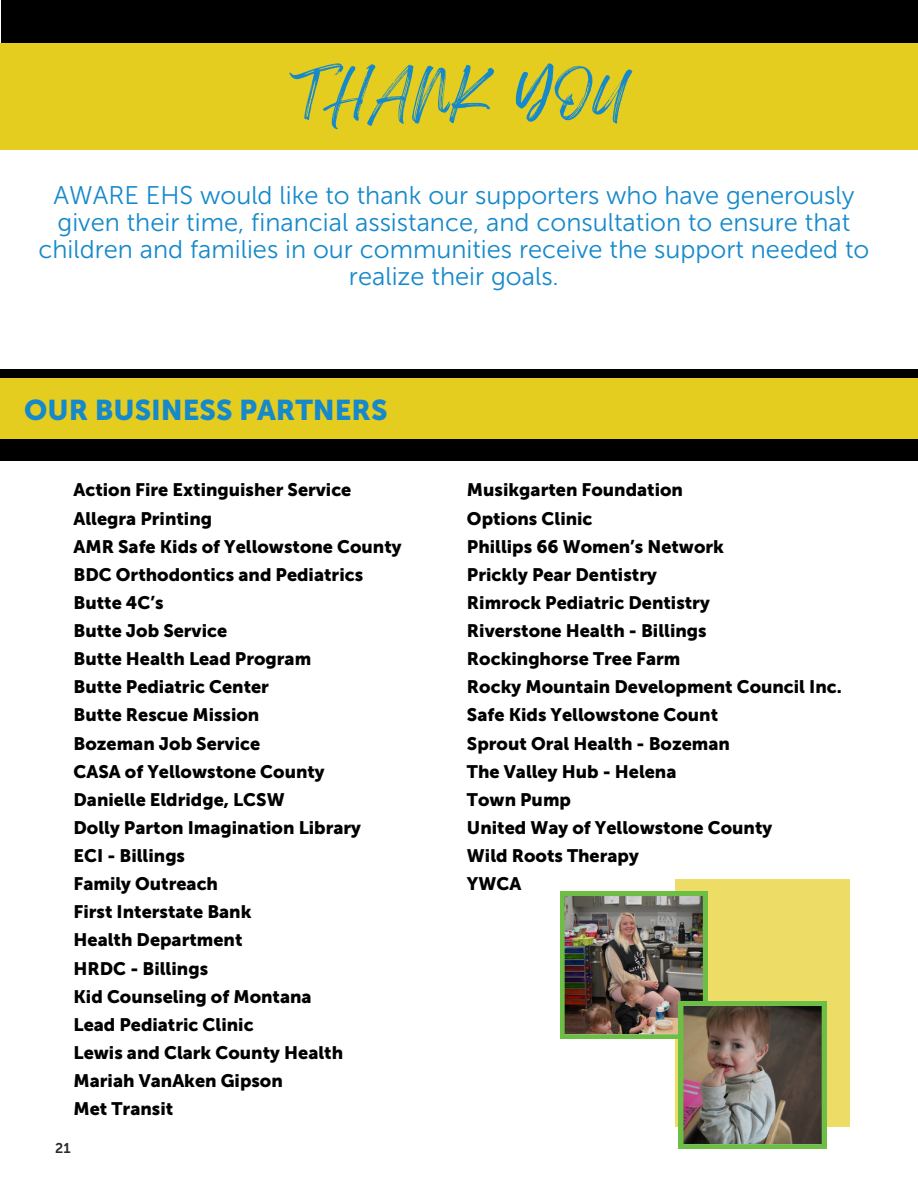
<style>
.page{position:relative;width:918px;height:1188px;background:#fff}
.page>*{position:absolute;margin:0;border:0;box-sizing:border-box;transform-origin:0 0}
.t1{font:52.5px "Feeling Passionate";color:#1689ca}
.t2{font:28.5px "Museo Sans 900";color:#1689ca}
.t3{font:25.5px/27px "Museo Sans 300";color:#1689ca;text-align:center}
.t4{font:18px "Museo Sans 900";color:#000}
.t5{font:14.1px "Museo Sans 700";color:#2b2b2b}
</style>
<div class="page">
<div style="left:0;top:369px;width:918px;height:92px;background:#000"></div>
<div style="left:0;top:378px;width:918px;height:60px;background:#e4cd1f"></div>
<div style="left:1px;top:0;width:917px;height:64px;background:#000"></div>
<div style="left:0;top:43px;width:918px;height:107px;background:#e4cd1f"></div>
<div style="left:675px;top:880px;width:175px;height:247px;background:#eddd67"></div>
<img style="left:560px;top:892px;width:266px;height:257px">
<p class="t1" style="left:290px;top:51px;width:340px">THANK YOU</p>
<h3 class="t3" style="left:38px;top:182px;width:833px">AWARE EHS would like to thank our supporters who have generously given their time, financial assistance, and consultation to ensure that children and families in our communities receive the support needed to realize their goals.</h3>
<h2 class="t2" style="left:24px;top:393px;width:365px">OUR BUSINESS PARTNERS</h2>
<p class="t4" style="left:74px;top:479px;width:279px">Action Fire Extinguisher Service</p>
<p class="t4" style="left:74px;top:508px;width:140px">Allegra Printing</p>
<p class="t4" style="left:74px;top:536px;width:330px">AMR Safe Kids of Yellowstone County</p>
<p class="t4" style="left:74px;top:564px;width:291px">BDC Orthodontics and Pediatrics</p>
<p class="t4" style="left:74px;top:592px;width:91px">Butte 4C’s</p>
<p class="t4" style="left:74px;top:620px;width:155px">Butte Job Service</p>
<p class="t4" style="left:74px;top:648px;width:239px">Butte Health Lead Program</p>
<p class="t4" style="left:74px;top:676px;width:197px">Butte Pediatric Center</p>
<p class="t4" style="left:74px;top:704px;width:187px">Butte Rescue Mission</p>
<p class="t4" style="left:74px;top:733px;width:188px">Bozeman Job Service</p>
<p class="t4" style="left:74px;top:761px;width:253px">CASA of Yellowstone County</p>
<p class="t4" style="left:74px;top:789px;width:213px">Danielle Eldridge, LCSW</p>
<p class="t4" style="left:74px;top:817px;width:289px">Dolly Parton Imagination Library</p>
<p class="t4" style="left:74px;top:845px;width:113px">ECI - Billings</p>
<p class="t4" style="left:74px;top:873px;width:146px">Family Outreach</p>
<p class="t4" style="left:74px;top:901px;width:180px">First Interstate Bank</p>
<p class="t4" style="left:74px;top:929px;width:170px">Health Department</p>
<p class="t4" style="left:74px;top:958px;width:136px">HRDC - Billings</p>
<p class="t4" style="left:74px;top:986px;width:240px">Kid Counseling of Montana</p>
<p class="t4" style="left:74px;top:1014px;width:182px">Lead Pediatric Clinic</p>
<p class="t4" style="left:74px;top:1042px;width:271px">Lewis and Clark County Health</p>
<p class="t4" style="left:74px;top:1070px;width:211px">Mariah VanAken Gipson</p>
<p class="t4" style="left:74px;top:1098px;width:101px">Met Transit</p>
<p class="t5" style="left:55px;top:1140px;width:17px">21</p>
<p class="t4" style="left:467px;top:479px;width:218px">Musikgarten Foundation</p>
<p class="t4" style="left:467px;top:508px;width:127px">Options Clinic</p>
<p class="t4" style="left:467px;top:536px;width:259px">Phillips 66 Women’s Network</p>
<p class="t4" style="left:467px;top:564px;width:191px">Prickly Pear Dentistry</p>
<p class="t4" style="left:467px;top:592px;width:244px">Rimrock Pediatric Dentistry</p>
<p class="t4" style="left:467px;top:620px;width:241px">Riverstone Health - Billings</p>
<p class="t4" style="left:467px;top:648px;width:215px">Rockinghorse Tree Farm</p>
<p class="t4" style="left:467px;top:676px;width:376px">Rocky Mountain Development Council Inc.</p>
<p class="t4" style="left:467px;top:704px;width:253px">Safe Kids Yellowstone Count</p>
<p class="t4" style="left:467px;top:733px;width:265px">Sprout Oral Health - Bozeman</p>
<p class="t4" style="left:467px;top:761px;width:211px">The Valley Hub - Helena</p>
<p class="t4" style="left:467px;top:789px;width:106px">Town Pump</p>
<p class="t4" style="left:467px;top:817px;width:307px">United Way of Yellowstone County</p>
<p class="t4" style="left:467px;top:845px;width:173px">Wild Roots Therapy</p>
<p class="t4" style="left:467px;top:873px;width:56px">YWCA</p>
</div>
